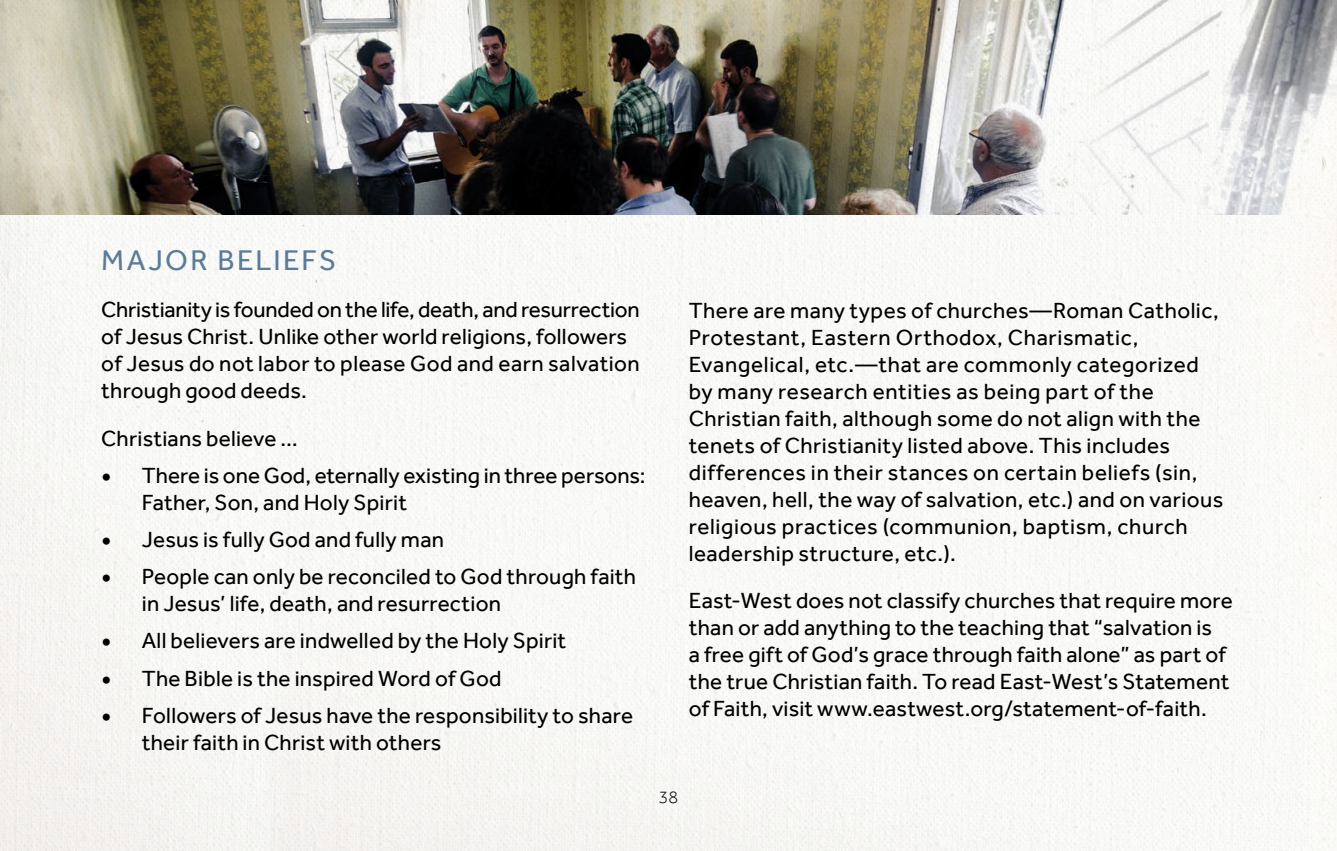
<style>
.page{position:relative;width:1337px;height:851px;background:#fff}
.page>*{position:absolute;margin:0;border:0;box-sizing:border-box;transform-origin:0 0}
.t1{font:29.25px "Effra";letter-spacing:.08em;color:#5a7b99}
.t2{font:22.5px/27px "Effra";letter-spacing:.015em;color:#000}
.t3{font:300 18px "Effra";color:#000}
.s1{font-family:"Minion Pro";font-size:27px}
</style>
<div class="page">
<div style="left:0;top:215px;width:1336px;height:635px;background:#f8f8f6"></div>
<img style="left:0;top:0;width:1336px;height:215px">
<h1 class="t1" style="left:101px;top:243px;width:236px">MAJOR BELIEFS</h1>
<p class="t2" style="left:101px;top:296px;width:540px">Christianity is founded on the life, death, and resurrection of Jesus Christ. Unlike other world religions, followers of Jesus do not labor to please God and earn salvation through good deeds.</p>
<p class="t2" style="left:101px;top:424px;width:198px">Christians believe …</p>
<p class="t2" style="left:142px;top:461px;width:505px;text-indent:-40px"><span class="s1">•</span> There is one God, eternally existing in three persons:<br>Father, Son, and Holy Spirit</p>
<p class="t2" style="left:101px;top:525px;width:344px"><span class="s1">•</span> Jesus is fully God and fully man</p>
<p class="t2" style="left:142px;top:563px;width:496px;text-indent:-40px"><span class="s1">•</span> People can only be reconciled to God through faith in Jesus’ life, death, and resurrection</p>
<p class="t2" style="left:101px;top:627px;width:466px"><span class="s1">•</span> All believers are indwelled by the Holy Spirit</p>
<p class="t2" style="left:101px;top:664px;width:402px"><span class="s1">•</span> The Bible is the inspired Word of God</p>
<p class="t2" style="left:142px;top:701px;width:493px;text-indent:-40px"><span class="s1">•</span> Followers of Jesus have the responsibility to share their faith in Christ with others</p>
<p class="t2" style="left:688px;top:297px;width:536px">There are many types of churches—Roman Catholic, Protestant, Eastern Orthodox, Charismatic, Evangelical, etc.—that are commonly categorized by many research entities as being part of the Christian faith, although some do not align with the tenets of Christianity listed above. This includes differences in their stances on certain beliefs (sin, heaven, hell, the way of salvation, etc.) and on various religious practices (communion, baptism, church leadership structure, etc.).</p>
<p class="t2" style="left:688px;top:587px;width:545px">East-West does not classify churches that require more than or add anything to the teaching that “salvation is<br>a free gift of God’s grace through faith alone” as part of the true Christian faith. To read East-West’s Statement of Faith, visit www.eastwest.org/statement-of-faith.</p>
<p class="t3" style="left:658px;top:785px;width:21px">38</p>
</div>
